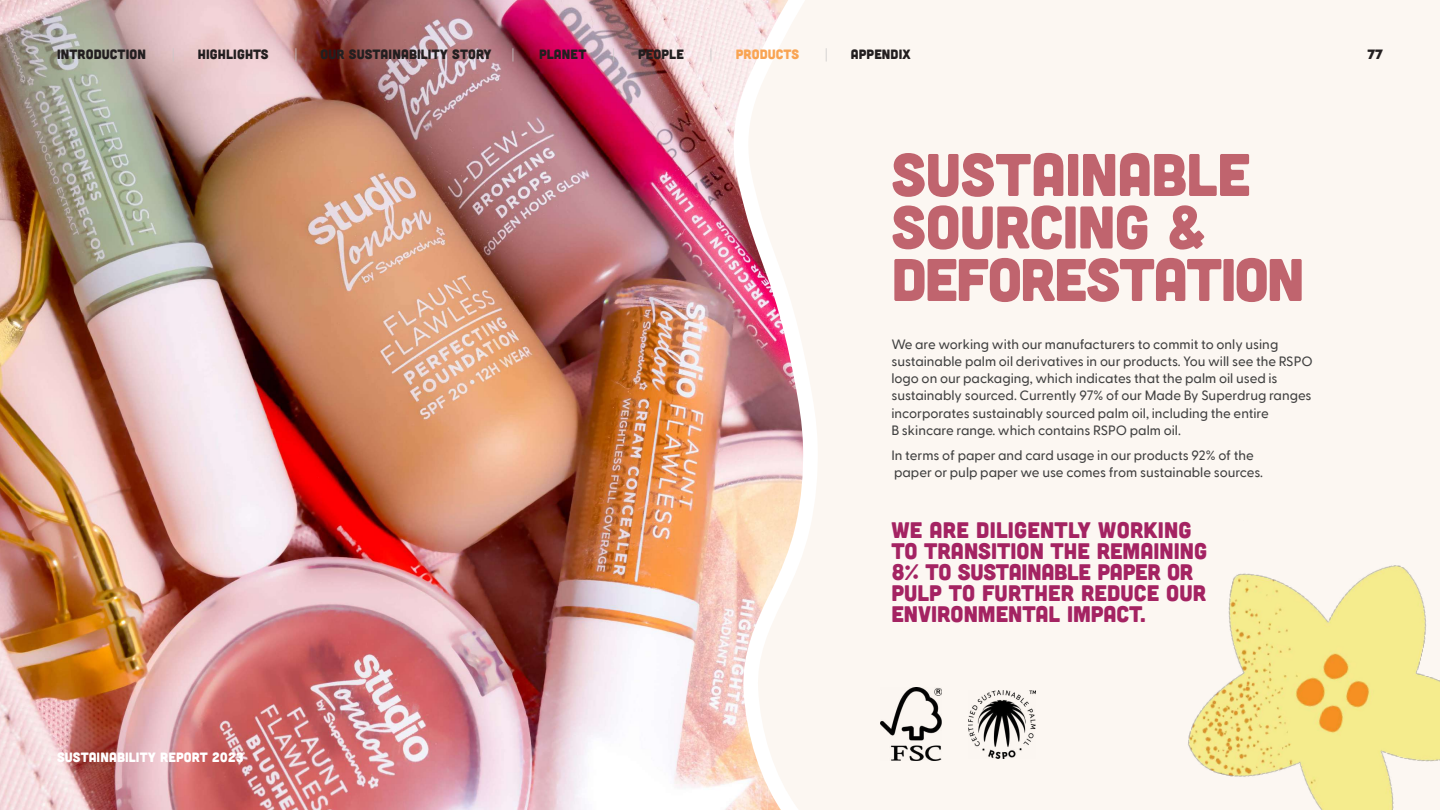
<style>
.page{position:relative;width:1440px;height:810px;background:#fcf7f2}
.page>*{position:absolute;margin:0;border:0;box-sizing:border-box;transform-origin:0 0}
.t1{font:60px/52.5px "Cubano";letter-spacing:-.02em;color:#c0646e}
.t2{font:22.5px/21px "Cubano";color:#a42362}
.t3{font:500 13.5px/17.2px "Greycliff CF";color:#404040}
.t4{font:13.5px "Cubano";letter-spacing:.01em;color:#231f20}
.t5{font:13.5px "Cubano";letter-spacing:.01em;color:#fff}
.t6{font:13.5px "Cubano";letter-spacing:.01em;color:#f9a453}
.t7{font:200 13.5px "Greycliff CF";color:#c8c7c7}
</style>
<div class="page">
<img style="left:0;top:0;width:942px;height:810px">
<img style="left:1188px;top:565px;width:252px;height:245px">
<img style="left:881px;top:688px;width:60px;height:73px">
<img style="left:968px;top:691px;width:67px;height:67px">
<p class="t4" style="left:57px;top:45px;width:91px">INTRODUCTION</p>
<p class="t4" style="left:198px;top:45px;width:72px">HIGHLIGHTS</p>
<p class="t7" style="left:294px;top:44px;width:5px">|</p>
<p class="t4" style="left:321px;top:45px;width:173px">OUR SUSTAINABILITY STORY</p>
<p class="t7" style="left:512px;top:44px;width:5px">|</p>
<p class="t4" style="left:539px;top:45px;width:49px">PLANET</p>
<p class="t7" style="left:612px;top:44px;width:5px">|</p>
<p class="t4" style="left:638px;top:45px;width:47px">PEOPLE</p>
<p class="t7" style="left:710px;top:44px;width:5px">|</p>
<p class="t6" style="left:736px;top:45px;width:65px">PRODUCTS</p>
<p class="t7" style="left:825px;top:44px;width:5px">|</p>
<p class="t4" style="left:851px;top:45px;width:61px">APPENDIX</p>
<p class="t4" style="left:1367px;top:45px;width:17px">77</p>
<h1 class="t1" style="left:891px;top:146px;width:415px">SUSTAINABLE<br>SOURCING &amp;<br>DEFORESTATION</h1>
<p class="t3" style="left:891px;top:334px;width:423px">We are working with our manufacturers to commit to only using sustainable palm oil derivatives in our products. You will see the RSPO logo on our packaging, which indicates that the palm oil used is sustainably sourced. Currently 97% of our Made By Superdrug ranges incorporates sustainably sourced palm oil, including the entire<br>B skincare range. which contains RSPO palm oil.</p>
<p class="t3" style="left:891px;top:445px;width:373px">In terms of paper and card usage in our products 92% of the paper or pulp paper we use comes from sustainable sources.</p>
<p class="t5" style="left:57px;top:749px;width:188px">SUSTAINABILITY REPORT 2023</p>
<h2 class="t2" style="left:891px;top:518px;width:317px">WE ARE DILIGENTLY WORKING<br>TO TRANSITION THE REMAINING<br>8% TO SUSTAINABLE PAPER OR<br>PULP TO FURTHER REDUCE OUR<br>ENVIRONMENTAL IMPACT.</h2>
</div>
